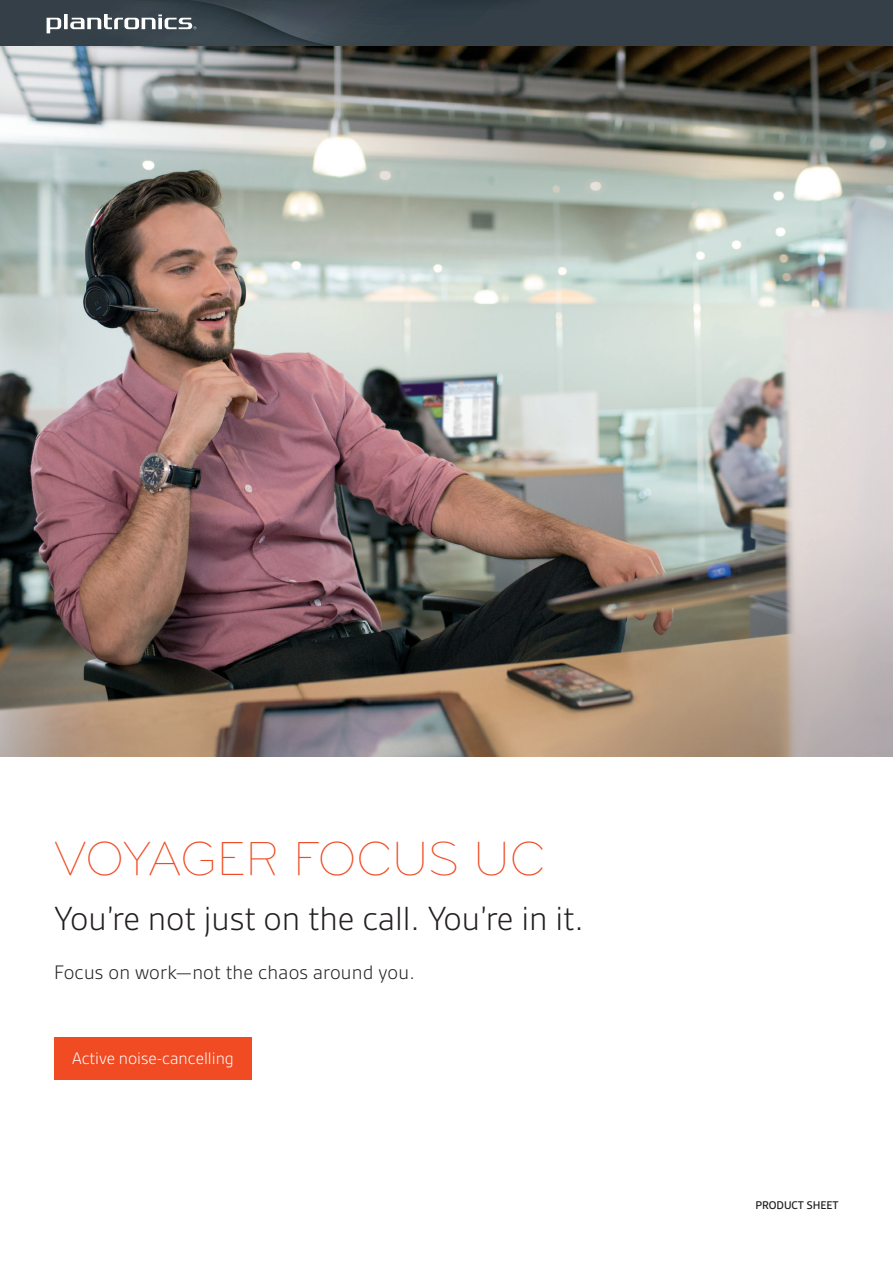
<style>
.page{position:relative;width:893px;height:1263px;background:#fff}
.page>*{position:absolute;margin:0;border:0;box-sizing:border-box;transform-origin:0 0}
.Cover_product_name_o{font:300 49.5px "Bryant";letter-spacing:-.01em;color:#f04b23}
.Cover_headline_black{font:300 36px "Gesta";color:#231f20}
.Cover_body_copy{font:300 21px "Gesta";letter-spacing:.01em;color:#231f20}
.The_stack_highlight{font:300 18px "Gesta";color:#fff}
.t1{font:500 12px "Gesta";color:#231f20}
</style>
<div class="page">
<div style="left:54px;top:1037px;width:198px;height:43px;background:#f04b23"></div>
<svg style="left:0;top:0;width:893px;height:47px;background:#39444c"></svg>
<img style="left:0;top:47px;width:893px;height:710px">
<p class="Cover_product_name_o" style="left:54px;top:830px;width:493px">VOYAGER FOCUS UC</p>
<p class="Cover_headline_black" style="left:54px;top:898px;width:531px">You’re not just on the call. You’re in it.</p>
<p class="Cover_body_copy" style="left:54px;top:960px;width:362px">Focus on work—not the chaos around you.</p>
<p class="The_stack_highlight" style="left:72px;top:1048px;width:163px">Active noise-cancelling</p>
<p class="t1" style="left:755px;top:1198px;width:85px">PRODUCT SHEET</p>
</div>
